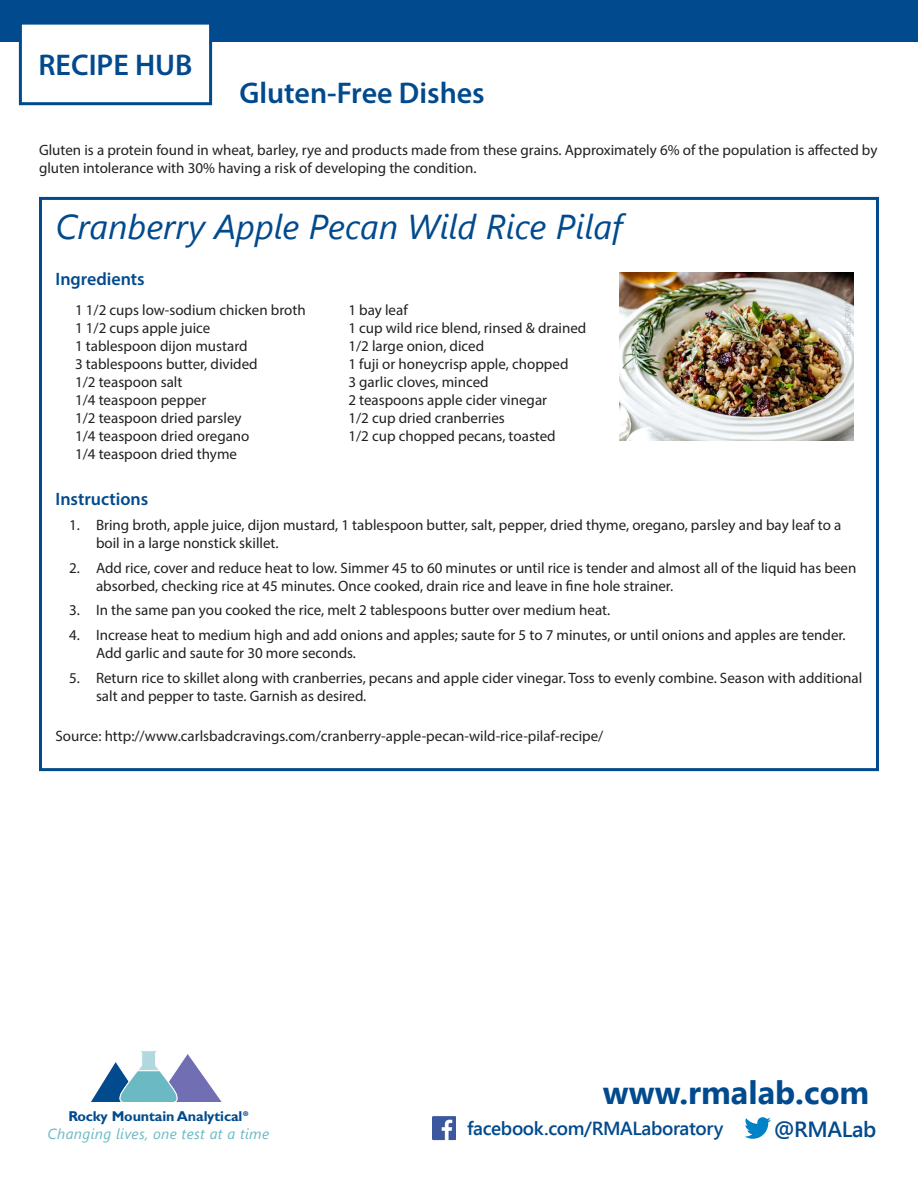
<style>
.page{position:relative;width:918px;height:1188px;background:#fff}
.page>*{position:absolute;margin:0;border:0;box-sizing:border-box;transform-origin:0 0}
.t1{font:italic 34.5px "Segoe UI";color:#004a8d}
.t2{font:700 32.55px "Segoe UI";color:#004a8d}
.t3{font:600 30px "Myriad Pro";color:#004a8d}
.t4{font:600 21.9px "Segoe UI";letter-spacing:-.02em;color:#004a8d}
.t5{font:600 18.9px "Segoe UI";letter-spacing:-.02em;color:#004a8d}
.t6{font:600 18px "Myriad Pro";color:#004a8d}
.t7{font:15px/18px "Myriad Pro";color:#231f20}
.t8{font:italic 14.55px "Segoe UI";letter-spacing:.025em;color:#6ab9c3}
.t9{font:700 14.4px "Gill Sans";letter-spacing:-.01em;color:#004a8d}
.s1{font-family:"Myriad Pro"}
</style>
<div class="page">
<div style="left:39px;top:197px;width:840px;height:574px;border:3px solid #004a8d"></div>
<div style="left:0;top:0;width:918px;height:42px;background:#004a8d"></div>
<svg style="left:91px;top:1051px;width:131px;height:51px"></svg>
<svg style="left:745px;top:1117px;width:26px;height:22px"></svg>
<img style="left:432px;top:1116px;width:23px;height:24px">
<div style="left:20px;top:23px;width:191px;height:81px;background:#fff"></div>
<div style="left:19px;top:22px;width:193px;height:83px;border:3px solid #004a8d"></div>
<img style="left:619px;top:272px;width:235px;height:169px">
<p class="t3" style="left:39px;top:45px;width:155px">RECIPE HUB</p>
<p class="t3" style="left:239px;top:74px;width:247px">Gluten-Free Dishes</p>
<p class="t7" style="left:39px;top:141px;width:840px">Gluten is a protein found in wheat, barley, rye and products made from these grains. Approximately 6% of the population is affected by gluten intolerance with 30% having a risk of developing the condition.</p>
<p class="t1" style="left:56px;top:202px;width:568px">Cranberry Apple Pecan Wild Rice Pilaf</p>
<p class="t6" style="left:56px;top:267px;width:91px">Ingredients</p>
<p class="t7" style="left:75px;top:301px;width:232px">1 1/2 cups low-sodium chicken broth</p>
<p class="t7" style="left:75px;top:319px;width:137px">1 1/2 cups apple juice</p>
<p class="t7" style="left:75px;top:337px;width:174px">1 tablespoon dijon mustard</p>
<p class="t7" style="left:75px;top:355px;width:184px">3 tablespoons butter, divided</p>
<p class="t7" style="left:75px;top:373px;width:109px">1/2 teaspoon salt</p>
<p class="t7" style="left:75px;top:391px;width:133px">1/4 teaspoon pepper</p>
<p class="t7" style="left:75px;top:409px;width:168px">1/2 teaspoon dried parsley</p>
<p class="t7" style="left:75px;top:427px;width:176px">1/4 teaspoon dried oregano</p>
<p class="t7" style="left:75px;top:445px;width:164px">1/4 teaspoon dried thyme</p>
<p class="t7" style="left:348px;top:301px;width:61px">1 bay leaf</p>
<p class="t7" style="left:348px;top:319px;width:240px">1 cup wild rice blend, rinsed &amp; drained</p>
<p class="t7" style="left:348px;top:337px;width:137px">1/2 large onion, diced</p>
<p class="t7" style="left:348px;top:355px;width:222px">1 fuji or honeycrisp apple, chopped</p>
<p class="t7" style="left:348px;top:373px;width:142px">3 garlic cloves, minced</p>
<p class="t7" style="left:348px;top:391px;width:200px">2 teaspoons apple cider vinegar</p>
<p class="t7" style="left:348px;top:409px;width:158px">1/2 cup dried cranberries</p>
<p class="t7" style="left:348px;top:427px;width:209px">1/2 cup chopped pecans, toasted</p>
<p class="t6" style="left:56px;top:488px;width:94px">Instructions</p>
<p class="t7" style="left:96px;top:516px;width:747px;text-indent:-27px">1. Bring broth, apple juice, dijon mustard, 1 tablespoon butter, salt, pepper, dried thyme, oregano, parsley and bay leaf to a boil in a large nonstick skillet.</p>
<p class="t7" style="left:96px;top:558px;width:762px;text-indent:-27px">2. Add rice, cover and reduce heat to low. Simmer 45 to 60 minutes or until rice is tender and almost all of the liquid has been absorbed, checking rice at 45 minutes. Once cooked, drain rice and leave in fine hole strainer.</p>
<p class="t7" style="left:69px;top:601px;width:543px">3. In the same pan you cooked the rice, melt 2 tablespoons butter over medium heat.</p>
<p class="t7" style="left:96px;top:626px;width:751px;text-indent:-27px">4. Increase heat to medium high and add onions and apples; saute for 5 to 7 minutes, or until onions and apples are tender.<br>Add garlic and saute for 30 more seconds.</p>
<p class="t7" style="left:96px;top:669px;width:768px;text-indent:-27px">5. Return rice to skillet along with cranberries, pecans and apple cider vinegar. Toss to evenly combine. Season with additional salt and pepper to taste. Garnish as desired.</p>
<p class="t7" style="left:56px;top:727px;width:549px">Source: http://www.carlsbadcravings.com/cranberry-apple-pecan-wild-rice-pilaf-recipe/</p>
<p class="t9" style="left:68px;top:1108px;width:182px">Rocky Mountain Analytical<span class="s1">®</span></p>
<p class="t8" style="left:48px;top:1123px;width:223px">Changing lives, one test at a time</p>
<p class="t2" style="left:603px;top:1069px;width:268px">www.rmalab.com</p>
<p class="t5" style="left:467px;top:1115px;width:258px">facebook.com/RMALaboratory</p>
<p class="t4" style="left:774px;top:1114px;width:104px">@RMALab</p>
</div>
